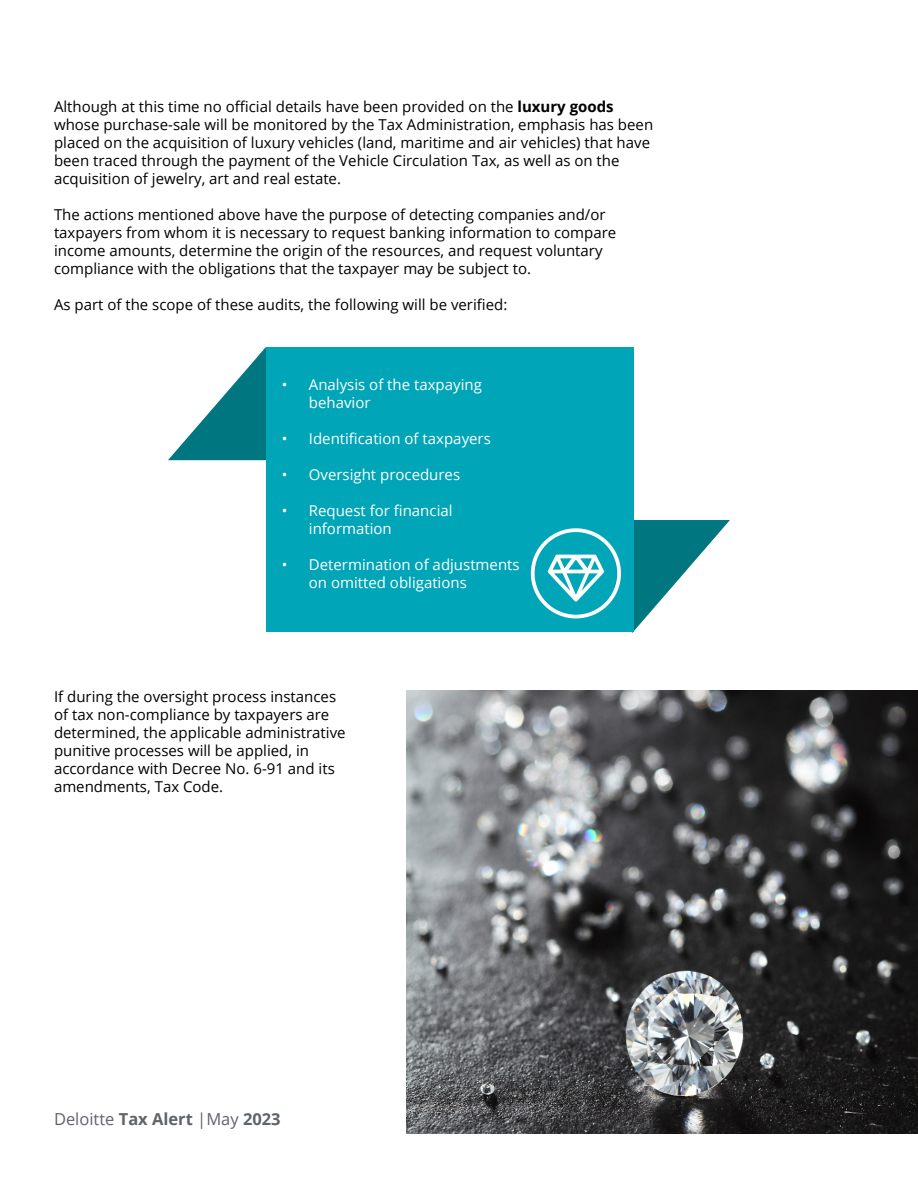
<style>
.page{position:relative;width:918px;height:1188px;background:#fff}
.page>*{position:absolute;margin:0;border:0;box-sizing:border-box;transform-origin:0 0}
.t1{font:16.5px "Open Sans";color:#5f636a}
.t2{font:15px/18px "Open Sans";color:#000}
.t3{font:15px/18px "Open Sans";color:#fff}
.s1{font-weight:700}
</style>
<div class="page">
<svg style="left:168px;top:347px;width:98px;height:113px"></svg>
<div style="left:266px;top:347px;width:368px;height:285px;background:#00a5b8"></div>
<svg style="left:531px;top:520px;width:199px;height:113px"></svg>
<img style="left:406px;top:690px;width:512px;height:444px">
<p class="t2" style="left:54px;top:97px;width:601px">Although at this time no official details have been provided on the <span class="s1">luxury goods </span>whose purchase-sale will be monitored by the Tax Administration, emphasis has been placed on the acquisition of luxury vehicles (land, maritime and air vehicles) that have been traced through the payment of the Vehicle Circulation Tax, as well as on the acquisition of jewelry, art and real estate.</p>
<p class="t2" style="left:54px;top:205px;width:564px">The actions mentioned above have the purpose of detecting companies and/or taxpayers from whom it is necessary to request banking information to compare income amounts, determine the origin of the resources, and request voluntary compliance with the obligations that the taxpayer may be subject to.</p>
<p class="t2" style="left:54px;top:295px;width:455px">As part of the scope of these audits, the following will be verified:</p>
<p class="t3" style="left:309px;top:375px;width:175px;text-indent:-27px">• Analysis of the taxpaying behavior</p>
<p class="t3" style="left:282px;top:429px;width:211px">• Identification of taxpayers</p>
<p class="t3" style="left:282px;top:465px;width:180px">• Oversight procedures</p>
<p class="t3" style="left:309px;top:501px;width:145px;text-indent:-27px">• Request for financial information</p>
<p class="t3" style="left:309px;top:555px;width:212px;text-indent:-27px">• Determination of adjustments on omitted obligations</p>
<p class="t2" style="left:54px;top:687px;width:293px">If during the oversight process instances of tax non-compliance by taxpayers are determined, the applicable administrative punitive processes will be applied, in accordance with Decree No. 6-91 and its amendments, Tax Code.</p>
<p class="t1" style="left:54px;top:1108px;width:228px">Deloitte <span class="s1">Tax Alert</span> |May <span class="s1">2023</span></p>
</div>
